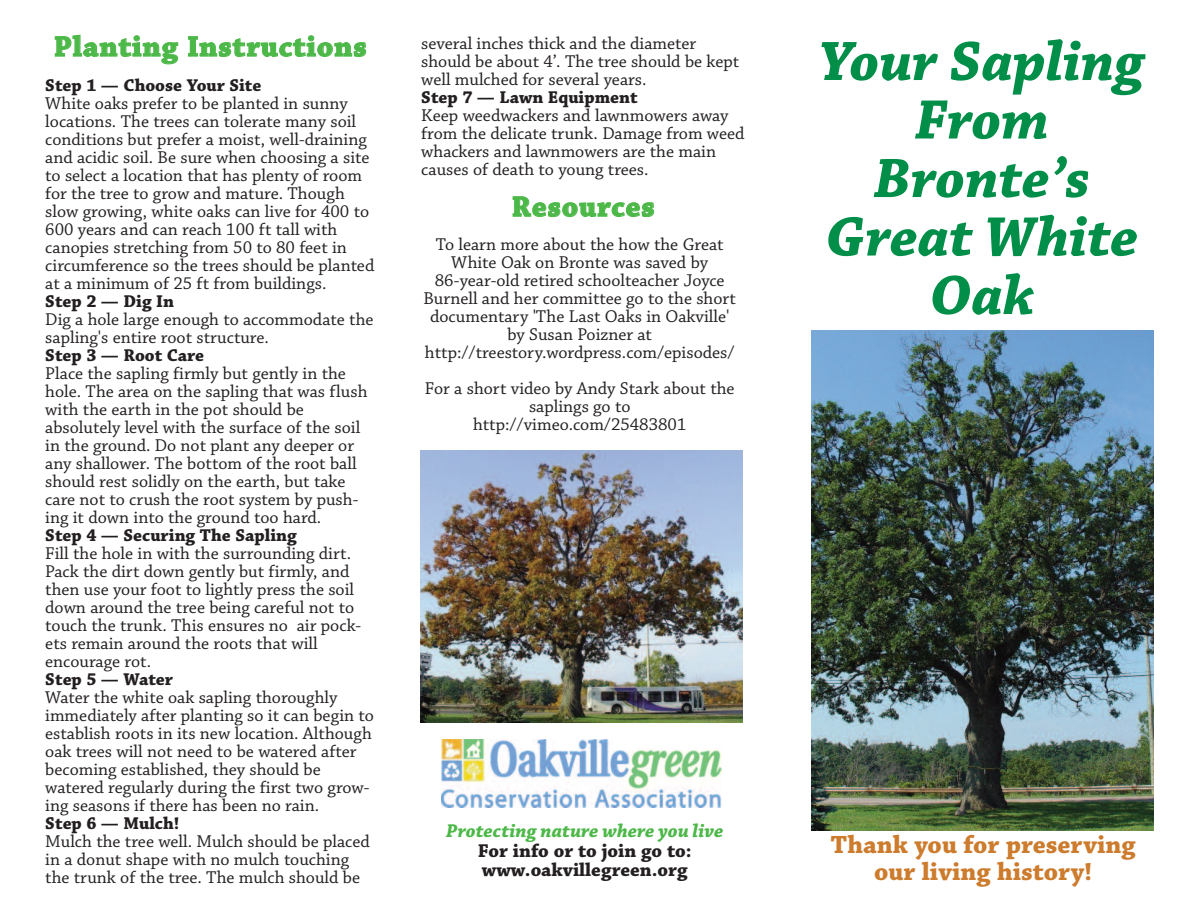
<style>
.page{position:relative;width:1188px;height:918px;background:#fff}
.page>*{position:absolute;margin:0;border:0;box-sizing:border-box;transform-origin:0 0}
.t1{font:italic 700 58.5px/58.5px "Chaparral Pro";color:#008e48;text-align:center}
.t2{font:700 30px "Chaparral Pro";letter-spacing:.03em;color:#4cb848}
.t3{font:700 26.25px/26.2px "Chaparral Pro";color:#cd7b2c;text-align:center}
.t4{font:700 19.5px/19.5px "Chaparral Pro";color:#231f20}
.t5{font:italic 700 19.5px "Chaparral Pro";color:#4cb848}
.t6{font:18px/18px "Chaparral Pro";color:#231f20}
.t7{font:700 18px "Chaparral Pro";color:#231f20}
</style>
<div class="page">
<img style="left:441px;top:739px;width:280px;height:68px">
<img style="left:812px;top:330px;width:342px;height:500px">
<img style="left:421px;top:451px;width:321px;height:271px">
<h2 class="t2" style="left:54px;top:35px;width:315px">Planting Instructions</h2>
<p class="t7" style="left:45px;top:78px;width:218px">Step 1 — Choose Your Site</p>
<p class="t6" style="left:45px;top:96px;width:331px">White oaks prefer to be planted in sunny locations. The trees can tolerate many soil conditions but prefer a moist, well-draining and acidic soil. Be sure when choosing a site to select a location that has plenty of room for the tree to grow and mature. Though slow growing, white oaks can live for 400 to 600 years and can reach 100 ft tall with canopies stretching from 50 to 80 feet in circumference so the trees should be planted at a minimum of 25 ft from buildings.</p>
<p class="t7" style="left:45px;top:294px;width:130px">Step 2 — Dig In</p>
<p class="t6" style="left:45px;top:312px;width:330px">Dig a hole large enough to accommodate the sapling's entire root structure.</p>
<p class="t7" style="left:45px;top:348px;width:160px">Step 3 — Root Care</p>
<p class="t6" style="left:45px;top:366px;width:324px">Place the sapling firmly but gently in the hole. The area on the sapling that was flush with the earth in the pot should be absolutely level with the surface of the soil in the ground. Do not plant any deeper or any shallower. The bottom of the root ball should rest solidly on the earth, but take care not to crush the root system by push&shy;ing it down into the ground too hard.</p>
<p class="t7" style="left:45px;top:528px;width:253px">Step 4 — Securing The Sapling</p>
<p class="t6" style="left:45px;top:546px;width:318px">Fill the hole in with the surrounding dirt.<br>Pack the dirt down gently but firmly, and then use your foot to lightly press the soil down around the tree being careful not to touch the trunk. This ensures no air pock&shy;ets remain around the roots that will encourage rot.</p>
<p class="t7" style="left:45px;top:672px;width:129px">Step 5 — Water</p>
<p class="t6" style="left:45px;top:690px;width:330px">Water the white oak sapling thoroughly immediately after planting so it can begin to establish roots in its new location. Although oak trees will not need to be watered after becoming established, they should be watered regularly during the first two grow&shy;ing seasons if there has been no rain.</p>
<p class="t7" style="left:45px;top:816px;width:136px">Step 6 — Mulch!</p>
<p class="t6" style="left:45px;top:834px;width:326px">Mulch the tree well. Mulch should be placed in a donut shape with no mulch touching the trunk of the tree. The mulch should be</p>
<p class="t6" style="left:421px;top:35px;width:320px">several inches thick and the diameter should be about 4’. The tree should be kept well mulched for several years.</p>
<p class="t7" style="left:421px;top:90px;width:218px">Step 7 — Lawn Equipment</p>
<p class="t6" style="left:421px;top:107px;width:325px">Keep weedwackers and lawnmowers away from the delicate trunk. Damage from weed whackers and lawnmowers are the main causes of death to young trees.</p>
<h2 class="t2" style="left:512px;top:195px;width:145px">Resources</h2>
<p class="t6" style="left:423px;top:237px;width:314px;text-align:center">To learn more about the how the Great White Oak on Bronte was saved by 86-year-old retired schoolteacher Joyce Burnell and her committee go to the short documentary 'The Last Oaks in Oakville' by Susan Poizner at http://treestory.wordpress.com/episodes/</p>
<p class="t6" style="left:425px;top:381px;width:311px;text-align:center">For a short video by Andy Stark about the saplings go to http://vimeo.com/25483801</p>
<h1 class="t1" style="left:819px;top:38px;width:327px">Your Sapling<br>From<br>Bronte’s<br>Great White<br>Oak</h1>
<p class="t5" style="left:446px;top:824px;width:279px">Protecting nature where you live</p>
<p class="t4" style="left:478px;top:842px;width:215px">For info or to join go to: www.oakvillegreen.org</p>
<h3 class="t3" style="left:831px;top:834px;width:306px">Thank you for preserving our living history!</h3>
</div>
